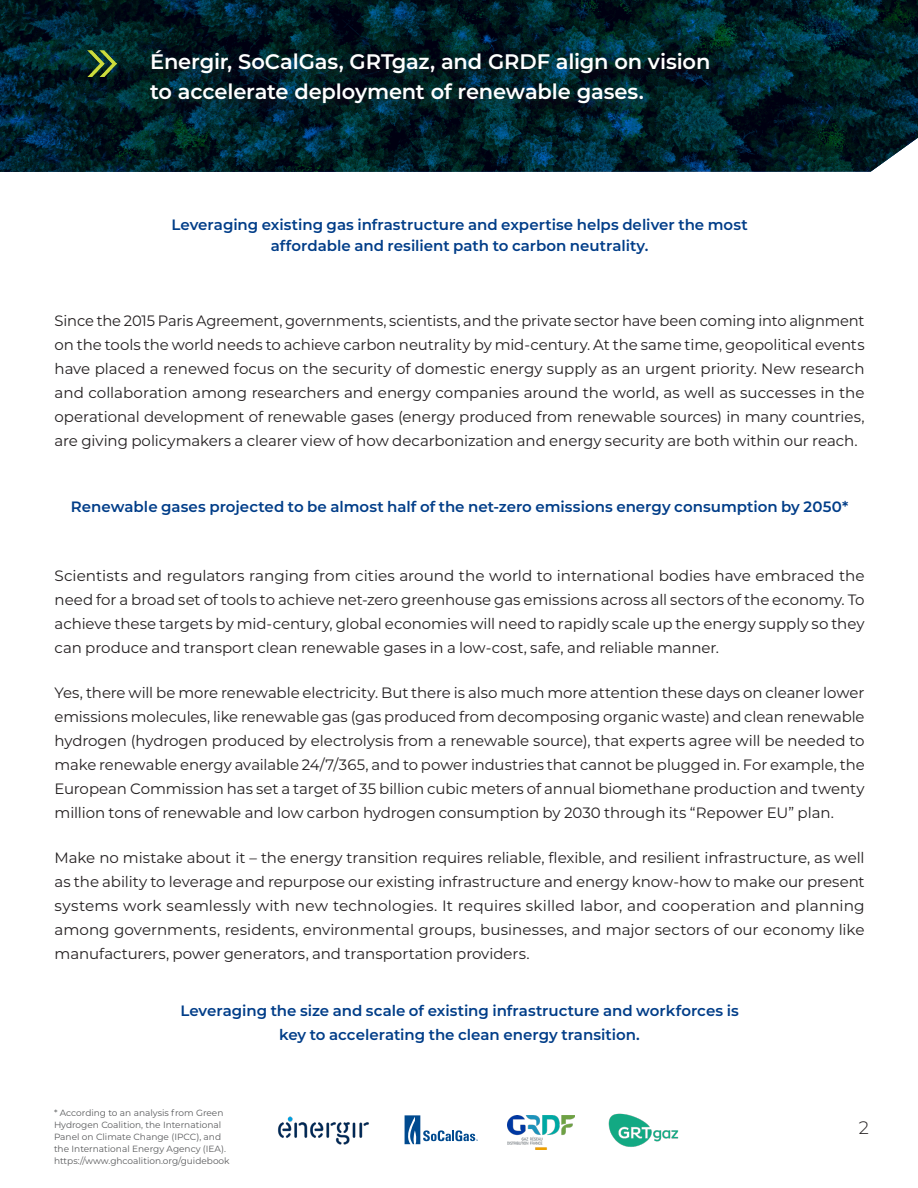
<style>
.page{position:relative;width:918px;height:1188px;background:#fff}
.page>*{position:absolute;margin:0;border:0;box-sizing:border-box;transform-origin:0 0}
.t1{font:600 21px/30px "Montserrat";letter-spacing:-.01em;color:#fff}
.t2{font:300 18px "Montserrat";color:#231f20}
.t3{font:15px/24px "Montserrat";letter-spacing:-.005em;color:#231f20;text-align:justify}
.t4{font:600 15px "Montserrat";color:#003d88}
.t5{font:9px/12px "Montserrat";color:#595a5c}
</style>
<div class="page">
<svg style="left:0;top:0;width:918px;height:172px;background:#01232c"></svg>
<div style="left:149px;top:49px;width:574px;height:69px;background:#231f20;opacity:.35"></div>
<img style="left:87px;top:50px;width:29px;height:27px">
<img style="left:278px;top:1116px;width:91px;height:29px">
<img style="left:508px;top:1115px;width:67px;height:34px">
<svg style="left:405px;top:1115px;width:73px;height:29px"></svg>
<img style="left:608px;top:1113px;width:71px;height:34px">
<p class="t1" style="left:150px;top:46px;width:562px">Énergir, SoCalGas, GRTgaz, and GRDF align on vision to accelerate deployment of renewable gases.</p>
<p class="t4" style="left:171px;top:214px;width:578px">Leveraging existing gas infrastructure and expertise helps deliver the most</p>
<p class="t4" style="left:271px;top:235px;width:379px">affordable and resilient path to carbon neutrality.</p>
<p class="t3" style="left:55px;top:309px;width:812px">Since the 2015 Paris Agreement, governments, scientists, and the private sector have been coming into alignment on the tools the world needs to achieve carbon neutrality by mid-century. At the same time, geopolitical events have placed a renewed focus on the security of domestic energy supply as an urgent priority. New research and collaboration among researchers and energy companies around the world, as well as successes in the operational development of renewable gases (energy produced from renewable sources) in many countries, are giving policymakers a clearer view of how decarbonization and energy security are both within our reach.</p>
<p class="t4" style="left:71px;top:496px;width:779px">Renewable gases projected to be almost half of the net-zero emissions energy consumption by 2050*</p>
<p class="t3" style="left:55px;top:564px;width:812px">Scientists and regulators ranging from cities around the world to international bodies have embraced the need for a broad set of tools to achieve net-zero greenhouse gas emissions across all sectors of the economy. To achieve these targets by mid-century, global economies will need to rapidly scale up the energy supply so they can produce and transport clean renewable gases in a low-cost, safe, and reliable manner.</p>
<p class="t3" style="left:55px;top:681px;width:812px">Yes, there will be more renewable electricity. But there is also much more attention these days on cleaner lower emissions molecules, like renewable gas (gas produced from decomposing organic waste) and clean renewable hydrogen (hydrogen produced by electrolysis from a renewable source), that experts agree will be needed to make renewable energy available 24/7/365, and to power industries that cannot be plugged in. For example, the European Commission has set a target of 35 billion cubic meters of annual biomethane production and twenty million tons of renewable and low carbon hydrogen consumption by 2030 through its “Repower EU” plan.</p>
<p class="t3" style="left:55px;top:846px;width:812px">Make no mistake about it – the energy transition requires reliable, flexible, and resilient infrastructure, as well as the ability to leverage and repurpose our existing infrastructure and energy know-how to make our present systems work seamlessly with new technologies. It requires skilled labor, and cooperation and planning among governments, residents, environmental groups, businesses, and major sectors of our economy like manufacturers, power generators, and transportation providers.</p>
<p class="t4" style="left:180px;top:1000px;width:560px">Leveraging the size and scale of existing infrastructure and workforces is</p>
<p class="t4" style="left:279px;top:1024px;width:362px">key to accelerating the clean energy transition.</p>
<p class="t5" style="left:54px;top:1107px;width:177px">* According to an analysis from Green Hydrogen Coalition, the International Panel on Climate Change (IPCC), and the International Energy Agency (IEA). https://www.ghcoalition.org/guidebook</p>
<p class="t2" style="left:859px;top:1115px;width:12px">2</p>
</div>
